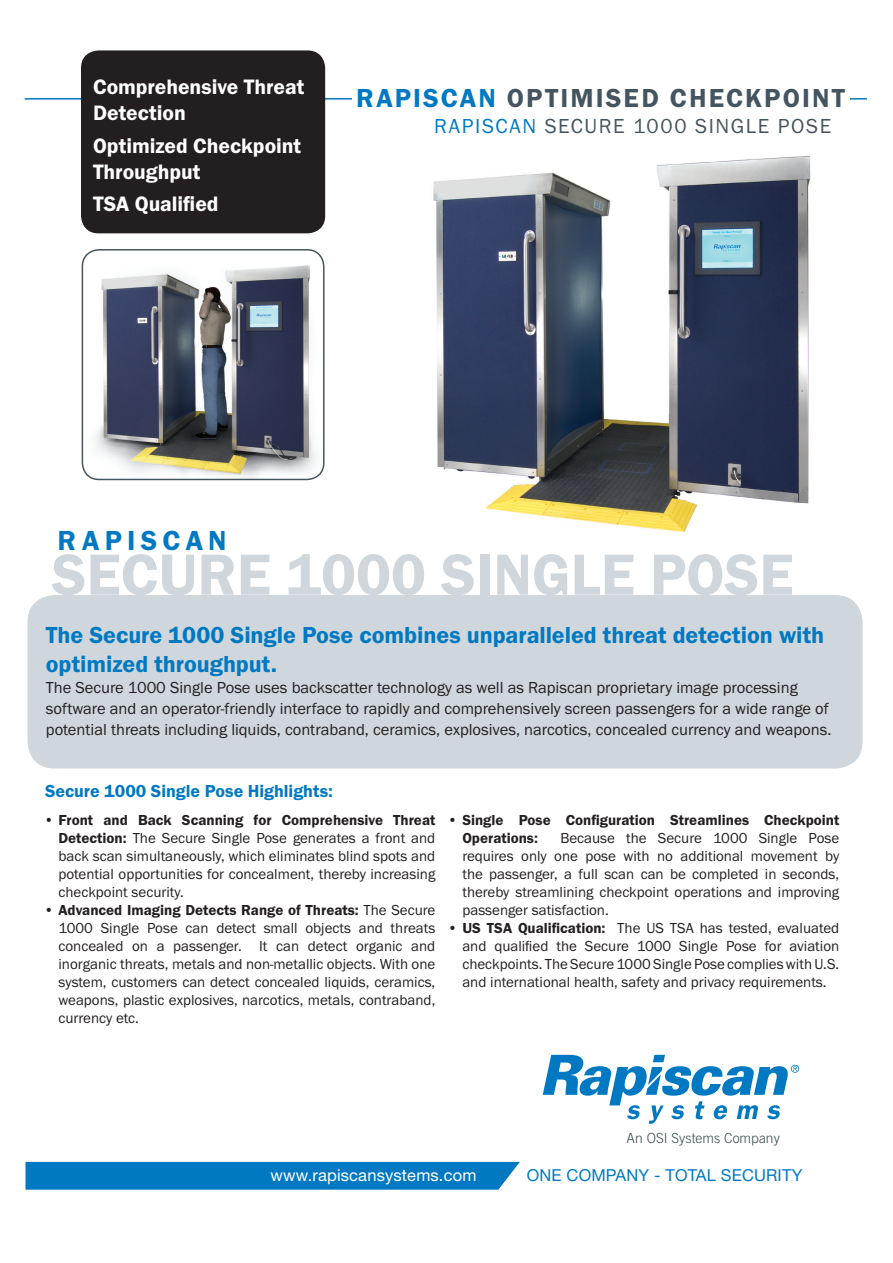
<style>
.page{position:relative;width:893px;height:1263px;background:#fff}
.page>*{position:absolute;margin:0;border:0;box-sizing:border-box;transform-origin:0 0}
.t1{font:600 60px "Franklin Got ITC";color:#cfd7dc}
.t2{font:600 28.5px "Franklin Got ITC";letter-spacing:.185em;color:#0079c2}
.t3{font:600 27px "Franklin Got ITC";letter-spacing:.08em;color:#45555f}
.t4{font:600 27px "Franklin Got ITC";color:#0079c2}
.t5{font:600 24px/28.5px "Franklin Got ITC";color:#0079c2}
.t6{font:600 21.6px/26px "Franklin Got ITC";color:#fff}
.t7{font:21px "Franklin Got ITC";letter-spacing:.07em;color:#45555f}
.t8{font:21px "Franklin Got ITC";color:#0079c2}
.t9{font:600 18px "Franklin Got ITC";color:#0079c2}
.t10{font:16.5px/21px "Franklin Got ITC";color:#231f20}
.t11{font:16.5px "Helvetica Neue";letter-spacing:.01em;color:#0079c2}
.t12{font:16.5px "Helvetica Neue";letter-spacing:.01em;color:#fff}
.t13{font:15px/18px "Franklin Got ITC";color:#231f20;text-align:justify}
.t14{font:600 15px/18px "Franklin Got ITC";color:#231f20}
.t15{font:300 13.95px "Trade Gothic";color:#3a4d50}
.s1{color:#0079c2}
.s2{font-weight:600}
</style>
<div class="page">
<hr style="left:25px;top:98px;width:842px;height:2px;background:#0079c2">
<svg style="left:543px;top:1055px;width:256px;height:69px"></svg>
<div style="left:26px;top:1162px;width:494px;height:28px;background:#0079c2"></div>
<div style="left:28px;top:595px;width:834px;height:173px;background:#cfd7dc;border-radius:27px"></div>
<div style="left:81px;top:50px;width:244px;height:183px;background:#231f20;border-radius:18px"></div>
<img style="left:433px;top:155px;width:378px;height:378px">
<img style="left:82px;top:250px;width:242px;height:229px">
<svg style="left:321px;top:473px;width:3px;height:5px"></svg>
<div style="left:82px;top:249px;width:243px;height:231px;border:2px solid #45555f;border-radius:17px"></div>
<div style="left:352px;top:73px;width:497px;height:47px;background:#fff"></div>
<h3 class="t6" style="left:93px;top:74px;width:213px">Comprehensive Threat<br>Detection</h3>
<h3 class="t6" style="left:93px;top:132px;width:210px">Optimized Checkpoint<br>Throughput</h3>
<h3 class="t6" style="left:93px;top:191px;width:14px">TSA</h3>
<h3 class="t6" style="left:135px;top:191px;width:85px">Qualified</h3>
<h3 class="t4" style="left:356px;top:82px;width:17px">RAPIS</h3>
<h3 class="t3" style="left:441px;top:82px;width:405px"><span class="s1">CAN</span> optimised checkpoint</h3>
<h3 class="t8" style="left:434px;top:114px;width:28px">Rapisca</h3>
<h3 class="t7" style="left:522px;top:114px;width:310px"><span class="s1">n</span> SECURE 1000 SINGLE POSE</h3>
<h2 class="t2" style="left:58px;top:524px;width:171px">R apiscan</h2>
<h1 class="t1" style="left:52px;top:540px;width:144px">SECURE</h1>
<h1 class="t1" style="left:286px;top:540px;width:400px">1000 SINGLE POSE</h1>
<h3 class="t5" style="left:46px;top:620px;width:780px">The Secure 1000 Single Pose combines unparalleled threat detection with optimized throughput.</h3>
<p class="t10" style="left:46px;top:676px;width:787px">The Secure 1000 Single Pose uses backscatter technology as well as Rapiscan proprietary image processing software and an operator-friendly interface to rapidly and comprehensively screen passengers for a wide range of potential threats including liquids, contraband, ceramics, explosives, narcotics, concealed currency and weapons.</p>
<p class="t9" style="left:45px;top:781px;width:289px">Secure 1000 Single Pose Highlights:</p>
<p class="t13" style="left:58px;top:811px;width:378px;text-indent:-14px"><span class="s2">• Front and Back Scanning for Comprehensive Threat Detection:</span> The Secure Single Pose generates a front and back scan simultaneously, which eliminates blind spots and potential opportunities for concealment, thereby increasing checkpoint security.</p>
<p class="t13" style="left:58px;top:901px;width:378px;text-indent:-13px"><span class="s2">• Advanced Imaging Detects Range of Threats:</span> The Secure 1000 Single Pose can detect small objects and threats concealed on a passenger. It can detect organic and inorganic threats, metals and non-metallic objects. With one system, customers can detect concealed liquids, ceramics, weapons, plastic explosives, narcotics, metals, contraband, currency etc.</p>
<p class="t14" style="left:462px;top:811px;width:378px;text-indent:-14px">• Single Pose Configuration Streamlines Checkpoint<br>Operations:</p>
<p class="t13" style="left:462px;top:829px;width:378px;text-indent:98px">Because the Secure 1000 Single Pose requires only one pose with no additional movement by the passenger, a full scan can be completed in seconds, thereby streamlining checkpoint operations and improving passenger satisfaction.</p>
<p class="t14" style="left:449px;top:919px;width:48px">• US TSA</p>
<p class="t13" style="left:462px;top:919px;width:378px;text-indent:56px"><span class="s2">Qualification:</span> The US TSA has tested, evaluated and qualified the Secure 1000 Single Pose for aviation checkpoints. The Secure 1000 Single Pose complies with U.S. and international health, safety and privacy requirements.</p>
<p class="t15" style="left:627px;top:1130px;width:155px">An OSI Systems Company</p>
<p class="t12" style="left:271px;top:1165px;width:207px">www.rapiscansystems.com</p>
<p class="t11" style="left:527px;top:1165px;width:277px">ONE COMPANY - TOTAL SECURITY</p>
</div>
